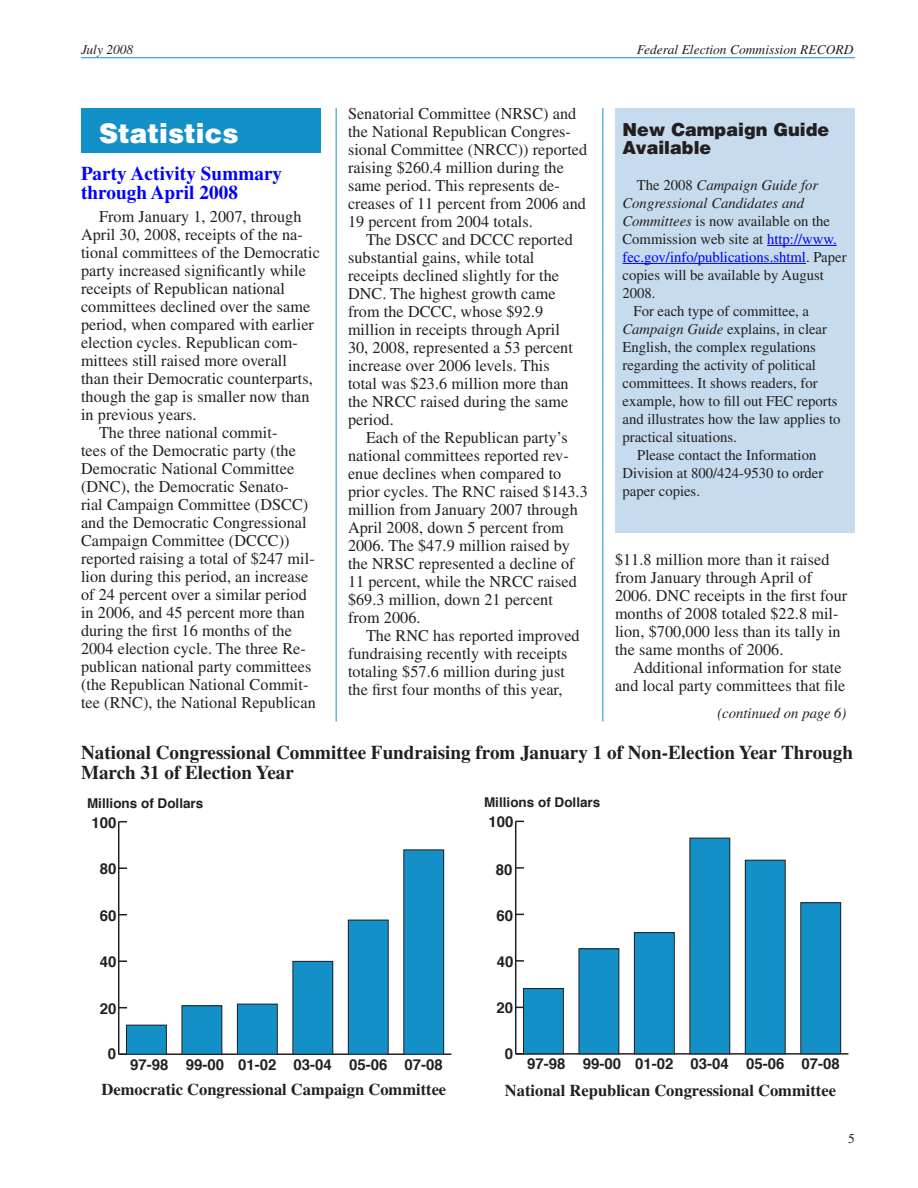
<style>
.page{position:relative;width:918px;height:1188px;background:#fff}
.page>*{position:absolute;margin:0;border:0;box-sizing:border-box;transform-origin:0 0}
.Category_Head{font:900 27px "Helvetica LT Std";color:#fff}
.Level_1_Head{font:700 19.5px/19.5px "Times LT Std";color:#231f20}
.Level_1_Head-2{font:700 19.5px/19.5px "Times LT Std";letter-spacing:.005em;color:#00f}
.t1{font:900 18px/18px "Helvetica LT Std";color:#231f20}
.t2{font:18px "Myriad";color:#231f20}
.Normal_Text{font:16.5px/18px "Times LT Std";letter-spacing:.005em;color:#231f20}
.t3{font:700 16.5px "Times LT Std";color:#231f20}
.Box_Text_Redesigned{font:15px/18px "Times LT Std";color:#231f20}
.t4{font:700 15px "Helvetica";color:#231f20}
.Continued_from{font:italic 15px "Times LT Std";color:#231f20}
.t5{font:italic 13.5px "Times LT Std";color:#231f20}
.t6{font:700 13.5px "Helvetica";color:#231f20}
.t7{font:13.5px "Times LT Std";color:#231f20}
.s1{font-style:italic}
.s2{color:#00f}
</style>
<div class="page">
<hr style="left:81px;top:57px;width:774px;height:1px;background:#1490c8">
<div style="left:81px;top:108px;width:240px;height:45px;background:#1490c8"></div>
<div style="left:615px;top:108px;width:240px;height:424px;background:#c6dbed"></div>
<hr style="left:767px;top:245px;width:70px;height:1px;background:#00f">
<hr style="left:622px;top:263px;width:184px;height:1px;background:#00f">
<hr style="left:119px;top:1053px;width:332px;height:2px;background:#231f20">
<hr style="left:118px;top:822px;width:1px;height:232px;background:#231f20">
<svg style="left:119px;top:960px;width:8px;height:2px"></svg>
<svg style="left:119px;top:867px;width:8px;height:2px"></svg>
<div style="left:126px;top:1025px;width:40px;height:29px;background:#1490c8"></div>
<div style="left:126px;top:1025px;width:41px;height:30px;border:1px solid #231f20"></div>
<div style="left:182px;top:1006px;width:40px;height:48px;background:#1490c8"></div>
<div style="left:182px;top:1005px;width:40px;height:50px;border:1px solid #231f20"></div>
<div style="left:237px;top:1004px;width:40px;height:50px;background:#1490c8"></div>
<div style="left:237px;top:1004px;width:41px;height:51px;border:1px solid #231f20"></div>
<div style="left:293px;top:961px;width:40px;height:93px;background:#1490c8"></div>
<div style="left:292px;top:961px;width:41px;height:94px;border:1px solid #231f20"></div>
<div style="left:348px;top:920px;width:40px;height:134px;background:#1490c8"></div>
<div style="left:348px;top:920px;width:41px;height:135px;border:1px solid #231f20"></div>
<div style="left:404px;top:850px;width:40px;height:204px;background:#1490c8"></div>
<div style="left:403px;top:849px;width:41px;height:206px;border:1px solid #231f20"></div>
<hr style="left:336px;top:108px;width:1px;height:614px;background:#1490c8">
<hr style="left:603px;top:108px;width:1px;height:614px;background:#1490c8">
<hr style="left:516px;top:1053px;width:332px;height:2px;background:#231f20">
<hr style="left:515px;top:821px;width:1px;height:233px;background:#231f20">
<svg style="left:516px;top:960px;width:8px;height:2px"></svg>
<svg style="left:516px;top:867px;width:8px;height:2px"></svg>
<div style="left:523px;top:989px;width:40px;height:65px;background:#1490c8"></div>
<div style="left:523px;top:988px;width:41px;height:66px;border:1px solid #231f20"></div>
<div style="left:579px;top:949px;width:40px;height:105px;background:#1490c8"></div>
<div style="left:634px;top:933px;width:40px;height:121px;background:#1490c8"></div>
<div style="left:634px;top:932px;width:41px;height:122px;border:1px solid #231f20"></div>
<div style="left:690px;top:838px;width:40px;height:216px;background:#1490c8"></div>
<div style="left:689px;top:838px;width:41px;height:216px;border:1px solid #231f20"></div>
<div style="left:745px;top:860px;width:40px;height:194px;background:#1490c8"></div>
<div style="left:745px;top:860px;width:41px;height:194px;border:1px solid #231f20"></div>
<div style="left:801px;top:903px;width:40px;height:151px;background:#1490c8"></div>
<div style="left:800px;top:902px;width:41px;height:152px;border:1px solid #231f20"></div>
<p class="t5" style="left:81px;top:42px;width:54px">July 2008</p>
<p class="t5" style="left:637px;top:42px;width:218px">Federal Election Commission RECORD</p>
<p class="Category_Head" style="left:99px;top:115px;width:141px">Statistics</p>
<p class="Level_1_Head-2" style="left:81px;top:163px;width:203px">Party Activity Summary through April 2008</p>
<p class="Normal_Text" style="left:81px;top:207px;width:240px;text-indent:18px">From January 1, 2007, through April 30, 2008, receipts of the na&shy;tional committees of the Democratic party increased significantly while receipts of Republican national committees declined over the same period, when compared with earlier election cycles. Republican com&shy;mittees still raised more overall<br>than their Democratic counterparts, though the gap is smaller now than in previous years.</p>
<p class="Normal_Text" style="left:81px;top:423px;width:236px;text-indent:18px">The three national commit-<br>tees of the Democratic party (the Democratic National Committee (DNC), the Democratic Senato-<br>rial Campaign Committee (DSCC) and the Democratic Congressional Campaign Committee (DCCC)) reported raising a total of $247 mil&shy;lion during this period, an increase of 24 percent over a similar period in 2006, and 45 percent more than during the first 16 months of the 2004 election cycle. The three Re&shy;publican national party committees (the Republican National Commit&shy;tee (RNC), the National Republican</p>
<p class="t2" style="left:114px;top:582px;width:45px">Dems</p>
<p class="Normal_Text" style="left:348px;top:105px;width:241px">Senatorial Committee (NRSC) and the National Republican Congres&shy;sional Committee (NRCC)) reported raising $260.4 million during the same period. This represents de&shy;creases of 11 percent from 2006 and 19 percent from 2004 totals.</p>
<p class="Normal_Text" style="left:348px;top:231px;width:226px;text-indent:18px">The DSCC and DCCC reported substantial gains, while total receipts declined slightly for the<br>DNC. The highest growth came from the DCCC, whose $92.9 million in receipts through April<br>30, 2008, represented a 53 percent increase over 2006 levels. This total was $23.6 million more than the NRCC raised during the same period.</p>
<p class="Normal_Text" style="left:348px;top:429px;width:241px;text-indent:18px">Each of the Republican party’s national committees reported rev&shy;enue declines when compared to prior cycles. The RNC raised $143.3 million from January 2007 through<br>April 2008, down 5 percent from<br>2006. The $47.9 million raised by the NRSC represented a decline of<br>11 percent, while the NRCC raised $69.3 million, down 21 percent from 2006.</p>
<p class="Normal_Text" style="left:348px;top:627px;width:233px;text-indent:18px">The RNC has reported improved fundraising recently with receipts totaling $57.6 million during just the first four months of this year,</p>
<p class="t4" style="left:548px;top:566px;width:40px">07-08</p>
<p class="t2" style="left:511px;top:582px;width:45px">Dems</p>
<p class="t1" style="left:622px;top:120px;width:208px">New Campaign Guide<br>Available</p>
<p class="Box_Text_Redesigned" style="left:622px;top:176px;width:226px;text-indent:14px">The 2008 <span class="s1">Campaign Guide for<br>Congressional Candidates and<br>Committees</span> is now available on the<br>Commission web site at <span class="s2">http://www. fec.gov/info/publications.shtml</span>. Paper copies will be available by August<br>2008.</p>
<p class="Box_Text_Redesigned" style="left:622px;top:302px;width:220px;text-indent:11px">For each type of committee, a <span class="s1">Campaign Guide</span> explains, in clear English, the complex regulations regarding the activity of political committees. It shows readers, for example, how to fill out FEC reports and illustrates how the law applies to practical situations.</p>
<p class="Box_Text_Redesigned" style="left:622px;top:446px;width:202px;text-indent:15px">Please contact the Information<br>Division at 800/424-9530 to order paper copies.</p>
<p class="Normal_Text" style="left:615px;top:550px;width:234px">$11.8 million more than it raised from January through April of<br>2006. DNC receipts in the first four months of 2008 totaled $22.8 mil&shy;lion, $700,000 less than its tally in the same months of 2006.</p>
<p class="Normal_Text" style="left:615px;top:658px;width:232px;text-align:right">Additional information for state and local party committees that file</p>
<p class="Continued_from" style="left:717px;top:705px;width:131px">(continued on page 6)</p>
<p class="Level_1_Head" style="left:81px;top:742px;width:774px">National Congressional Committee Fundraising from January 1 of Non-Election Year Through<br>March 31 of Election Year</p>
<p class="t6" style="left:87px;top:791px;width:118px">Millions of Dollars</p>
<p class="t6" style="left:484px;top:790px;width:118px">Millions of Dollars</p>
<p class="t4" style="left:92px;top:809px;width:27px">100</p>
<p class="t4" style="left:488px;top:808px;width:27px">100</p>
<p class="t4" style="left:100px;top:855px;width:18px">80</p>
<p class="t4" style="left:496px;top:856px;width:18px">80</p>
<p class="t4" style="left:100px;top:902px;width:18px">60</p>
<p class="t4" style="left:496px;top:902px;width:18px">60</p>
<p class="t4" style="left:100px;top:948px;width:18px">40</p>
<p class="t4" style="left:497px;top:948px;width:18px">40</p>
<p class="t4" style="left:100px;top:995px;width:18px">20</p>
<p class="t4" style="left:496px;top:994px;width:18px">20</p>
<p class="t4" style="left:108px;top:1040px;width:10px">0</p>
<p class="t4" style="left:130px;top:1051px;width:314px">97-98 99-00 01-02 03-04 05-06 07-08</p>
<p class="t4" style="left:505px;top:1040px;width:10px">0</p>
<p class="t4" style="left:527px;top:1050px;width:314px">97-98 99-00 01-02 03-04 05-06 07-08</p>
<p class="t3" style="left:102px;top:1080px;width:346px">Democratic Congressional Campaign Committee</p>
<p class="t3" style="left:505px;top:1081px;width:333px">National Republican Congressional Committee</p>
<p class="t7" style="left:848px;top:1131px;width:8px">5</p>
</div>
